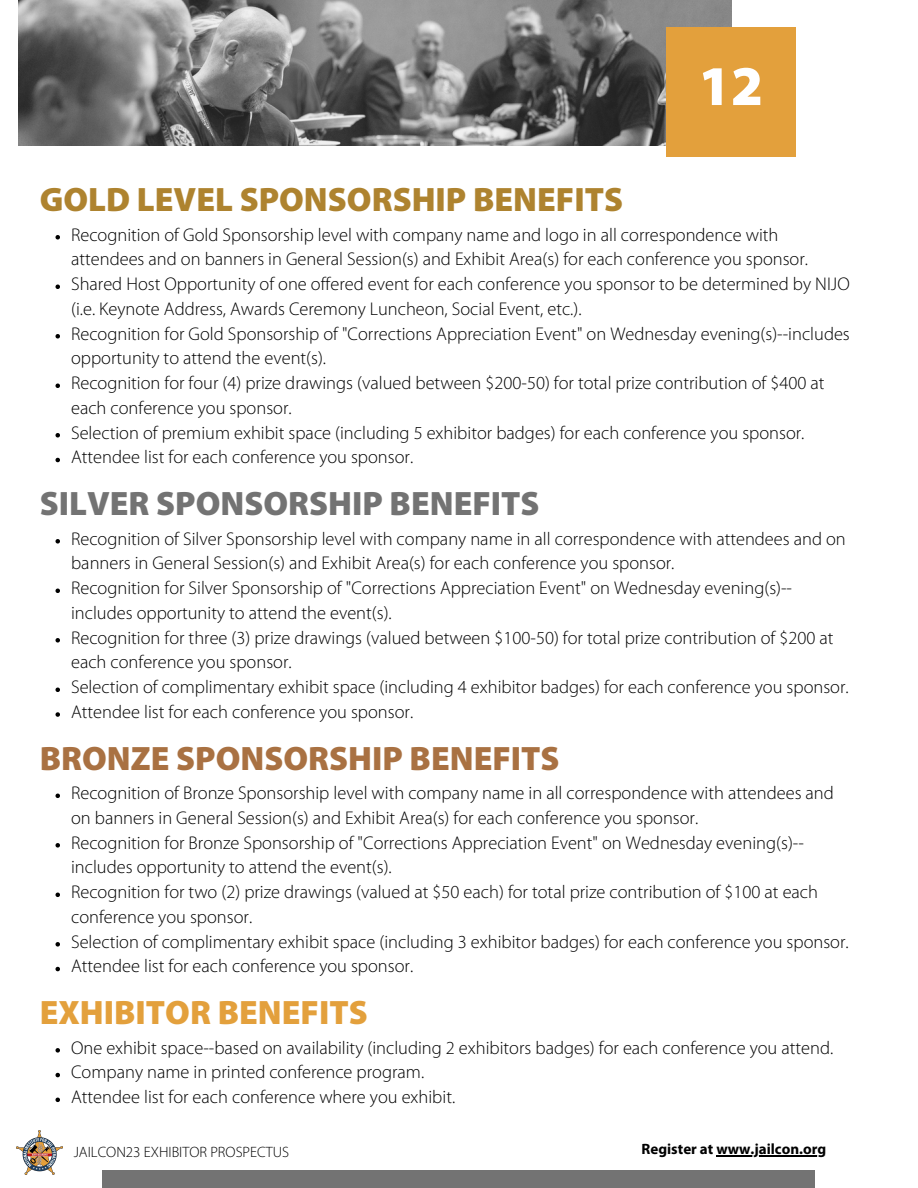
<style>
.page{position:relative;width:918px;height:1188px;background:#fff}
.page>*{position:absolute;margin:0;border:0;box-sizing:border-box;transform-origin:0 0}
.t1{font:900 56.4px "Myriad Pro";color:#fff}
.t2{font:900 33.9px "Myriad Pro";color:#ae832f}
.t3{font:900 33.9px "Myriad Pro";color:#737373}
.t4{font:900 33.9px "Myriad Pro";color:#a97142}
.t5{font:900 33.9px "Myriad Pro";color:#e3a03c}
.t6{font:300 18.45px/24.8px "Myriad Pro";color:#000}
.t7{font:300 15px "Myriad Pro";color:#000}
.t8{font:700 15px "Myriad Pro";color:#000}
</style>
<div class="page">
<img style="left:18px;top:0;width:713px;height:145px">
<div style="left:666px;top:27px;width:130px;height:130px;background:#e3a03c"></div>
<div style="left:103px;top:1171px;width:712px;height:17px;background:#737373"></div>
<img style="left:17px;top:1130px;width:46px;height:44px">
<svg style="left:56px;top:235px;width:4px;height:5px"></svg>
<svg style="left:56px;top:285px;width:4px;height:4px"></svg>
<svg style="left:56px;top:334px;width:4px;height:5px"></svg>
<svg style="left:56px;top:384px;width:4px;height:4px"></svg>
<svg style="left:56px;top:433px;width:4px;height:5px"></svg>
<svg style="left:56px;top:458px;width:4px;height:4px"></svg>
<svg style="left:56px;top:539px;width:4px;height:5px"></svg>
<svg style="left:56px;top:589px;width:4px;height:4px"></svg>
<svg style="left:56px;top:638px;width:4px;height:5px"></svg>
<svg style="left:56px;top:688px;width:4px;height:4px"></svg>
<svg style="left:56px;top:712px;width:4px;height:5px"></svg>
<svg style="left:56px;top:794px;width:4px;height:4px"></svg>
<svg style="left:56px;top:843px;width:4px;height:5px"></svg>
<svg style="left:56px;top:893px;width:4px;height:4px"></svg>
<svg style="left:56px;top:942px;width:4px;height:5px"></svg>
<svg style="left:56px;top:967px;width:4px;height:4px"></svg>
<svg style="left:56px;top:1048px;width:4px;height:5px"></svg>
<svg style="left:56px;top:1073px;width:4px;height:4px"></svg>
<svg style="left:56px;top:1098px;width:4px;height:4px"></svg>
<hr style="left:716px;top:1156px;width:110px;height:1px;background:#000">
<h1 class="t1" style="left:699px;top:63px;width:66px">12</h1>
<h2 class="t2" style="left:40px;top:186px;width:585px">GOLD LEVEL SPONSORSHIP BENEFITS</h2>
<p class="t6" style="left:71px;top:224px;width:780px">Recognition of Gold Sponsorship level with company name and logo in all correspondence with attendees and on banners in General Session(s) and Exhibit Area(s) for each conference you sponsor.<br>Shared Host Opportunity of one offered event for each conference you sponsor to be determined by NIJO (i.e. Keynote Address, Awards Ceremony Luncheon, Social Event, etc.).<br>Recognition for Gold Sponsorship of "Corrections Appreciation Event" on Wednesday evening(s)--includes opportunity to attend the event(s).<br>Recognition for four (4) prize drawings (valued between $200-50) for total prize contribution of $400 at each conference you sponsor.<br>Selection of premium exhibit space (including 5 exhibitor badges) for each conference you sponsor.<br>Attendee list for each conference you sponsor.</p>
<h2 class="t3" style="left:40px;top:490px;width:501px">SILVER SPONSORSHIP BENEFITS</h2>
<p class="t6" style="left:71px;top:528px;width:779px">Recognition of Silver Sponsorship level with company name in all correspondence with attendees and on banners in General Session(s) and Exhibit Area(s) for each conference you sponsor.<br>Recognition for Silver Sponsorship of "Corrections Appreciation Event" on Wednesday evening(s)-- includes opportunity to attend the event(s).<br>Recognition for three (3) prize drawings (valued between $100-50) for total prize contribution of $200 at each conference you sponsor.<br>Selection of complimentary exhibit space (including 4 exhibitor badges) for each conference you sponsor.<br>Attendee list for each conference you sponsor.</p>
<h2 class="t4" style="left:40px;top:744px;width:521px">BRONZE SPONSORSHIP BENEFITS</h2>
<p class="t6" style="left:71px;top:782px;width:779px">Recognition of Bronze Sponsorship level with company name in all correspondence with attendees and on banners in General Session(s) and Exhibit Area(s) for each conference you sponsor.<br>Recognition for Bronze Sponsorship of "Corrections Appreciation Event" on Wednesday evening(s)-- includes opportunity to attend the event(s).<br>Recognition for two (2) prize drawings (valued at $50 each) for total prize contribution of $100 at each conference you sponsor.<br>Selection of complimentary exhibit space (including 3 exhibitor badges) for each conference you sponsor.<br>Attendee list for each conference you sponsor.</p>
<h2 class="t5" style="left:40px;top:999px;width:330px">EXHIBITOR BENEFITS</h2>
<p class="t6" style="left:71px;top:1037px;width:764px">One exhibit space--based on availability (including 2 exhibitors badges) for each conference you attend.<br>Company name in printed conference program.<br>Attendee list for each conference where you exhibit.</p>
<p class="t8" style="left:642px;top:1143px;width:186px">Register at www.jailcon.org</p>
<p class="t7" style="left:74px;top:1146px;width:217px">JAILCON23 EXHIBITOR PROSPECTUS</p>
</div>
